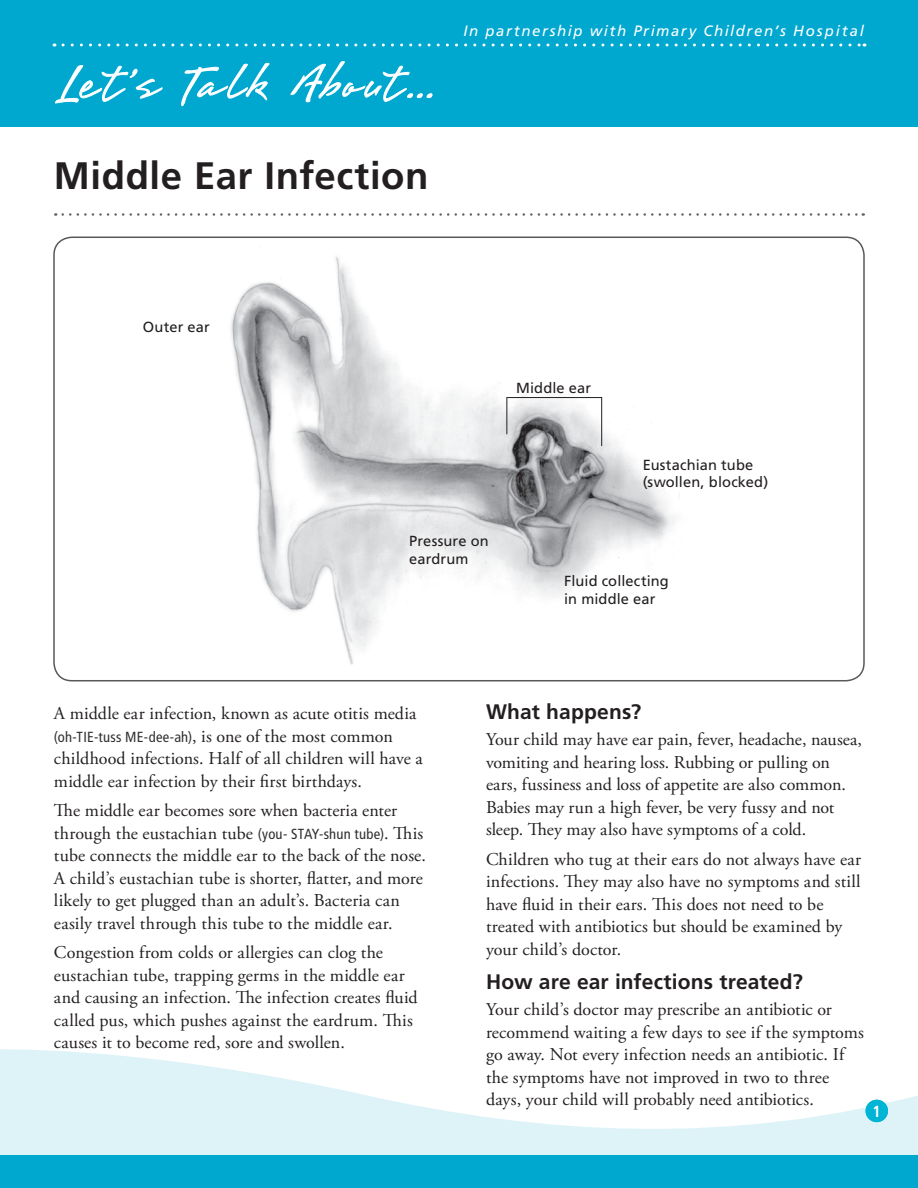
<style>
.page{position:relative;width:918px;height:1188px;background:#fff}
.page>*{position:absolute;margin:0;border:0;box-sizing:border-box;transform-origin:0 0}
.t1{font:60px "Brisa";letter-spacing:.05em;color:#fff}
.Title__h1{font:700 38.25px "Frutiger LT Std";letter-spacing:.015em;color:#231f20}
.Level_1__h2{font:700 21px "Frutiger LT Std";letter-spacing:.005em;color:#231f20}
.Main__p{font:18px/22.5px "Adobe Garamond Pro";letter-spacing:.005em;color:#231f20}
.Page_number{font:700 condensed 16.2px "Frutiger LT Std";color:#fff}
.t2{font:italic 15px "Frutiger LT Std";letter-spacing:.105em;color:#fff}
.Illustration_labels{font:14.7px/17.5px "Frutiger LT Std";letter-spacing:.01em;color:#231f20}
.Main__p-2{font:condensed 14.7px "Frutiger LT Std";letter-spacing:.015em;color:#312f30}
.s1{font-family:"Adobe Garamond Pro";font-stretch:normal;font-size:18px;color:#231f20}
.s2{font-family:"Frutiger LT Std";font-stretch:condensed;font-size:14.7px;color:#312f30}
</style>
<div class="page">
<div style="left:0;top:0;width:918px;height:127px;background:#00a7cf"></div>
<svg style="left:55px;top:65px;width:108px;height:39px"></svg>
<svg style="left:181px;top:63px;width:89px;height:43px"></svg>
<svg style="left:290px;top:61px;width:143px;height:42px"></svg>
<svg style="left:63px;top:44px;width:802px;height:2px"></svg>
<svg style="left:0;top:1049px;width:918px;height:139px"></svg>
<div style="left:866px;top:1100px;width:22px;height:22px;background:#00b4d6;border-radius:50%"></div>
<svg style="left:63px;top:213px;width:801px;height:3px"></svg>
<div style="left:53px;top:237px;width:812px;height:444px;border:2px solid #57585a;border-radius:18px"></div>
<img style="left:231px;top:257px;width:449px;height:408px">
<hr style="left:506px;top:397px;width:1px;height:37px;background:#231f20">
<hr style="left:507px;top:397px;width:95px;height:1px;background:#231f20">
<hr style="left:601px;top:397px;width:1px;height:49px;background:#231f20">
<h1 class="t1" style="left:54px;top:53px;width:382px">Let’s Talk About...</h1>
<p class="Title__h1" style="left:54px;top:154px;width:376px">Middle Ear Infection</p>
<p class="t2" style="left:463px;top:22px;width:402px">In partnership with Primary Children’s Hospital</p>
<p class="Illustration_labels" style="left:143px;top:319px;width:68px">Outer ear</p>
<p class="Illustration_labels" style="left:409px;top:532px;width:81px">Pressure on eardrum</p>
<p class="Illustration_labels" style="left:516px;top:379px;width:76px">Middle ear</p>
<p class="Illustration_labels" style="left:643px;top:456px;width:127px">Eustachian tube (swollen, blocked)</p>
<p class="Illustration_labels" style="left:564px;top:573px;width:106px">Fluid collecting in middle ear</p>
<p class="Main__p" style="left:54px;top:703px;width:364px">A middle ear infection, known as acute otitis media</p>
<p class="Main__p-2" style="left:54px;top:728px;width:340px">(oh-TIE-tuss ME-dee-ah)<span class="s1">, is one of the most common</span></p>
<p class="Main__p" style="left:54px;top:748px;width:370px">childhood infections. Half of all children will have a middle ear infection by their first birthdays.</p>
<p class="Main__p" style="left:54px;top:800px;width:373px">The middle ear becomes sore when bacteria enter through the eustachian tube <span class="s2">(you- STAY-shun tube)</span>. This tube connects the middle ear to the back of the nose.<br>A child’s eustachian tube is shorter, flatter, and more likely to get plugged than an adult’s. Bacteria can easily travel through this tube to the middle ear.</p>
<p class="Main__p" style="left:54px;top:942px;width:365px">Congestion from colds or allergies can clog the eustachian tube, trapping germs in the middle ear and causing an infection. The infection creates fluid called pus, which pushes against the eardrum. This causes it to become red, sore and swollen.</p>
<p class="Level_1__h2" style="left:486px;top:700px;width:157px">What happens?</p>
<p class="Main__p" style="left:486px;top:729px;width:378px">Your child may have ear pain, fever, headache, nausea, vomiting and hearing loss. Rubbing or pulling on ears, fussiness and loss of appetite are also common.<br>Babies may run a high fever, be very fussy and not sleep. They may also have symptoms of a cold.</p>
<p class="Main__p" style="left:486px;top:849px;width:377px">Children who tug at their ears do not always have ear infections. They may also have no symptoms and still have fluid in their ears. This does not need to be treated with antibiotics but should be examined by your child’s doctor.</p>
<p class="Level_1__h2" style="left:486px;top:970px;width:318px">How are ear infections treated?</p>
<p class="Main__p" style="left:486px;top:999px;width:379px">Your child’s doctor may prescribe an antibiotic or recommend waiting a few days to see if the symptoms go away. Not every infection needs an antibiotic. If the symptoms have not improved in two to three days, your child will probably need antibiotics.</p>
<p class="Page_number" style="left:873px;top:1101px;width:10px">1</p>
</div>
